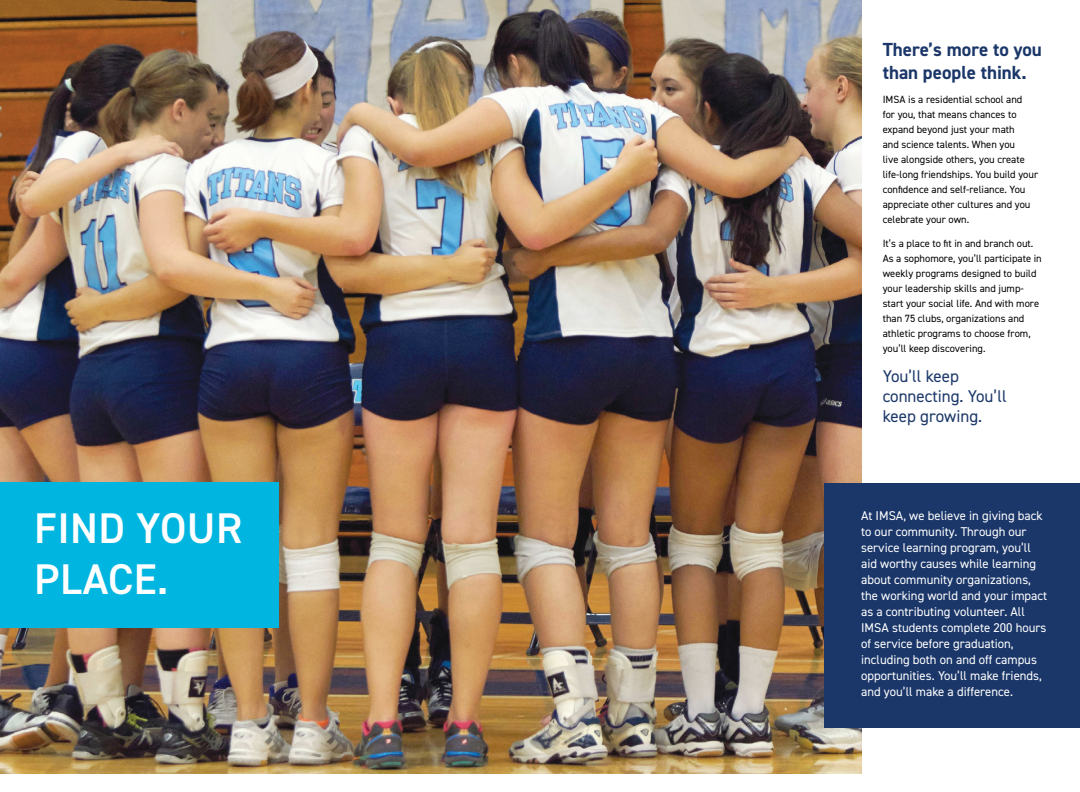
<style>
.page{position:relative;width:1080px;height:792px;background:#fff}
.page>*{position:absolute;margin:0;border:0;box-sizing:border-box;transform-origin:0 0}
.t1{font:600 43px/51px "DIN2014";letter-spacing:.01em;color:#fff}
.t2{font:700 19px/22.8px "DIN2014";color:#1b3769}
.t3{font:17px/20.4px "DIN2014";color:#1b3769}
.t4{font:12.8px/16px "DIN2014";color:#fff}
.t5{font:10.5px/15px "DIN2014";color:#000}
</style>
<div class="page">
<img style="left:0;top:0;width:861px;height:774px">
<div style="left:0;top:482px;width:279px;height:146px;background:#00b5df"></div>
<div style="left:825px;top:483px;width:255px;height:245px;background:#1b3769"></div>
<h2 class="t2" style="left:883px;top:38px;width:161px">There’s more to you than people think.</h2>
<p class="t5" style="left:883px;top:92px;width:157px">IMSA is a residential school and<br>for you, that means chances to expand beyond just your math<br>and science talents. When you<br>live alongside others, you create life-long friendships. You build your confidence and self-reliance. You appreciate other cultures and you celebrate your own.</p>
<p class="t5" style="left:883px;top:236px;width:161px">It’s a place to fit in and branch out.<br>As a sophomore, you’ll participate in weekly programs designed to build your leadership skills and jump&shy;start your social life. And with more than 75 clubs, organizations and athletic programs to choose from, you’ll keep discovering.</p>
<h3 class="t3" style="left:883px;top:365px;width:125px">You’ll keep connecting. You’ll keep growing.</h3>
<h1 class="t1" style="left:34px;top:501px;width:210px">FIND YOUR<br>PLACE.</h1>
<p class="t4" style="left:861px;top:508px;width:188px">At IMSA, we believe in giving back to our community. Through our service learning program, you’ll aid worthy causes while learning about community organizations, the working world and your impact as a contributing volunteer. All<br>IMSA students complete 200 hours of service before graduation, including both on and off campus opportunities. You’ll make friends, and you’ll make a difference.</p>
</div>
